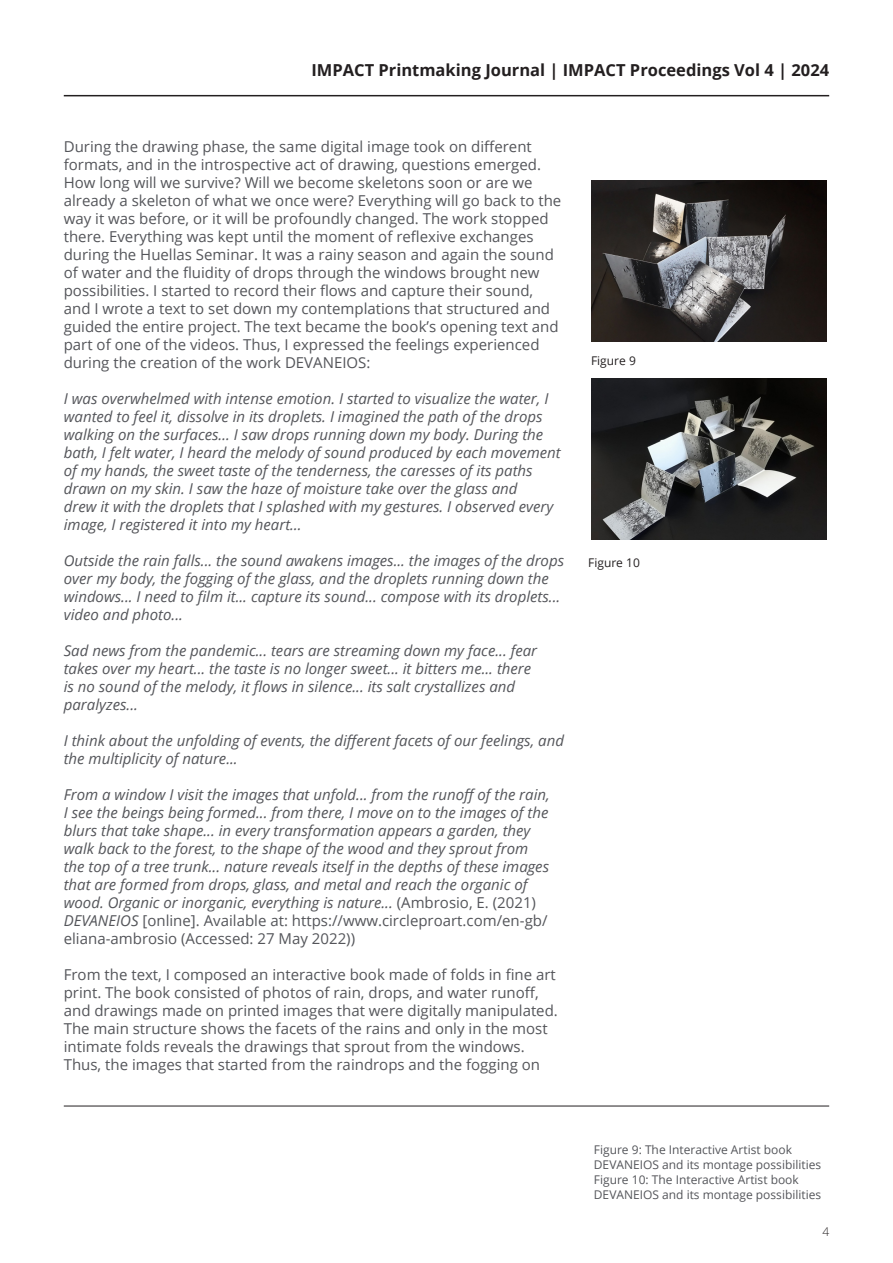
<style>
.page{position:relative;width:893px;height:1263px;background:#fff}
.page>*{position:absolute;margin:0;border:0;box-sizing:border-box;transform-origin:0 0}
.t1{font:700 16.5px "Open Sans";color:#231f20}
.Main_Text{font:italic 15px/18px "Open Sans";color:#54555a}
.Main_Text-2{font:15px/18px "Open Sans";color:#54555a}
.Main_Text-3{font:12px/15px "Open Sans";color:#54555a}
.t2{font:12px "Open Sans";color:#231f20}
.t3{font:300 12px "Open Sans";color:#231f20}
.s1{font-style:normal}
</style>
<div class="page">
<hr style="left:64px;top:95px;width:765px;height:1px;background:#231f20">
<hr style="left:64px;top:1106px;width:765px;height:1px;background:#231f20">
<img style="left:591px;top:181px;width:235px;height:161px">
<img style="left:591px;top:379px;width:235px;height:161px">
<p class="t1" style="left:311px;top:59px;width:519px">IMPACT Printmaking Journal | IMPACT Proceedings Vol 4 | 2024</p>
<p class="Main_Text-2" style="left:64px;top:137px;width:499px">During the drawing phase, the same digital image took on different formats, and in the introspective act of drawing, questions emerged.<br>How long will we survive? Will we become skeletons soon or are we already a skeleton of what we once were? Everything will go back to the way it was before, or it will be profoundly changed. The work stopped there. Everything was kept until the moment of reflexive exchanges during the Huellas Seminar. It was a rainy season and again the sound of water and the fluidity of drops through the windows brought new possibilities. I started to record their flows and capture their sound, and I wrote a text to set down my contemplations that structured and guided the entire project. The text became the book’s opening text and part of one of the videos. Thus, I expressed the feelings experienced during the creation of the work DEVANEIOS:</p>
<p class="Main_Text" style="left:64px;top:389px;width:498px">I was overwhelmed with intense emotion. I started to visualize the water, I wanted to feel it, dissolve in its droplets. I imagined the path of the drops walking on the surfaces… I saw drops running down my body. During the bath, I felt water, I heard the melody of sound produced by each movement of my hands, the sweet taste of the tenderness, the caresses of its paths drawn on my skin. I saw the haze of moisture take over the glass and<br>drew it with the droplets that I splashed with my gestures. I observed every image, I registered it into my heart…</p>
<p class="Main_Text" style="left:64px;top:551px;width:502px">Outside the rain falls... the sound awakens images... the images of the drops over my body, the fogging of the glass, and the droplets running down the windows... I need to film it... capture its sound... compose with its droplets... video and photo...</p>
<p class="Main_Text" style="left:64px;top:641px;width:475px">Sad news from the pandemic... tears are streaming down my face... fear takes over my heart... the taste is no longer sweet... it bitters me... there is no sound of the melody, it flows in silence... its salt crystallizes and paralyzes...</p>
<p class="Main_Text" style="left:64px;top:731px;width:502px">I think about the unfolding of events, the different facets of our feelings, and the multiplicity of nature...</p>
<p class="Main_Text" style="left:64px;top:785px;width:487px">From a window I visit the images that unfold... from the runoff of the rain, I see the beings being formed... from there, I move on to the images of the blurs that take shape... in every transformation appears a garden, they walk back to the forest, to the shape of the wood and they sprout from the top of a tree trunk... nature reveals itself in the depths of these images that are formed from drops, glass, and metal and reach the organic of wood. Organic or inorganic, everything is nature... <span class="s1">(Ambrosio, E. (2021)<br></span>DEVANEIOS <span class="s1">[online]. Available at: https://www.circleproart.com/en-gb/ eliana-ambrosio (Accessed: 27 May 2022))</span></p>
<p class="Main_Text-2" style="left:64px;top:965px;width:496px">From the text, I composed an interactive book made of folds in fine art print. The book consisted of photos of rain, drops, and water runoff, and drawings made on printed images that were digitally manipulated.<br>The main structure shows the facets of the rains and only in the most intimate folds reveals the drawings that sprout from the windows.<br>Thus, the images that started from the raindrops and the fogging on</p>
<p class="t2" style="left:591px;top:352px;width:46px">Figure 9</p>
<p class="t2" style="left:588px;top:555px;width:53px">Figure 10</p>
<p class="Main_Text-3" style="left:594px;top:1142px;width:229px">Figure 9: The Interactive Artist book<br>DEVANEIOS and its montage possibilities</p>
<p class="Main_Text-3" style="left:594px;top:1172px;width:229px">Figure 10: The Interactive Artist book<br>DEVANEIOS and its montage possibilities</p>
<p class="t3" style="left:822px;top:1223px;width:8px">4</p>
</div>
